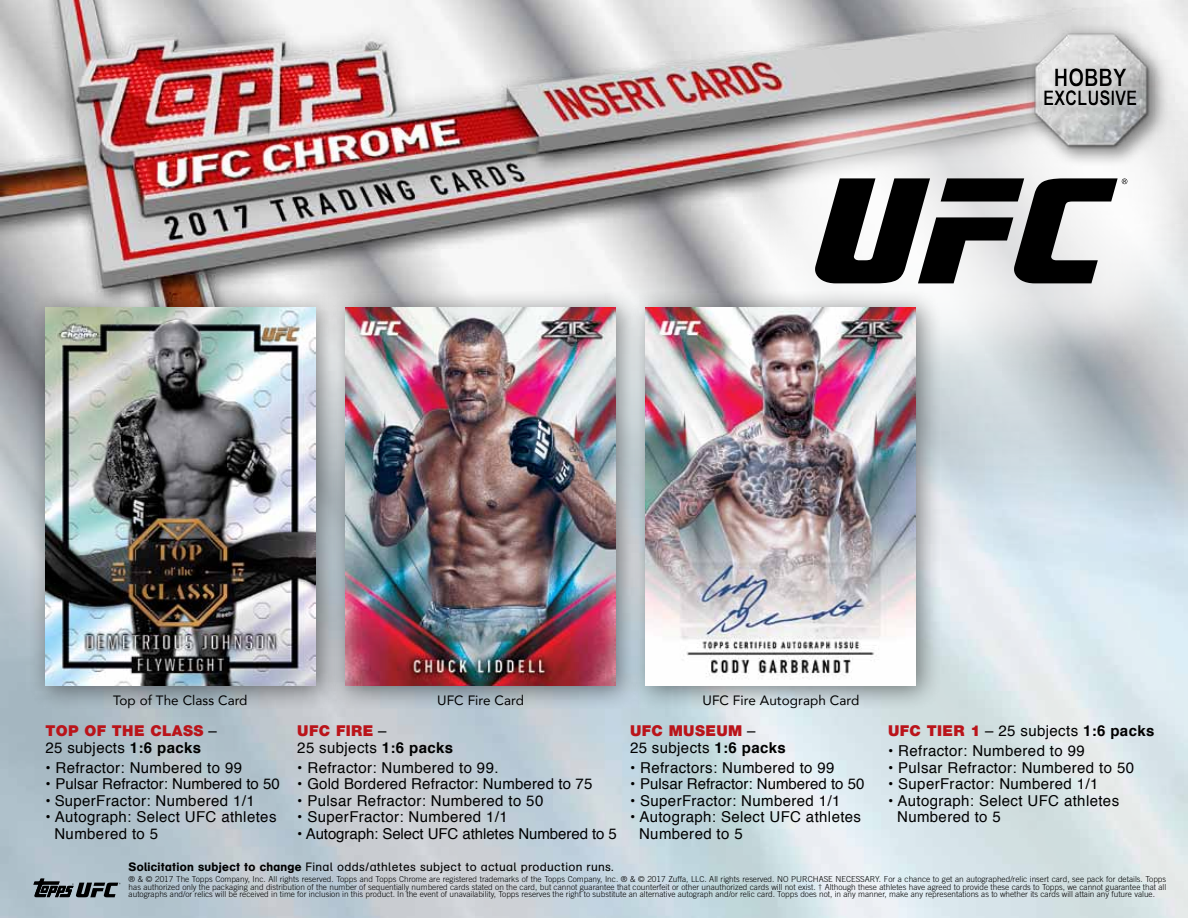
<style>
.page{position:relative;width:1188px;height:918px;background:#fff}
.page>*{position:absolute;margin:0;border:0;box-sizing:border-box;transform-origin:0 0}
.t1{font:700 24.3px "Arial Narrow";letter-spacing:.005em;color:#000}
.t2{font:700 20.25px "Arial Narrow";color:#000}
.t3{font:15px/16.5px "Helvetica";letter-spacing:.025em;color:#000}
.t4{font:15px "Helvetica";color:#000}
.t5{font:15px "Helvetica";letter-spacing:-.005em;color:#000}
.t6{font:900 15px "Helvetica Neue";letter-spacing:.025em;color:#ba141a}
.t7{font:13.5px "Avenir";letter-spacing:.005em;color:#000}
.t8{font:12px "AG Schoolbook Regular A";letter-spacing:.025em;color:#000}
.t9{font:300 8.25px/7.5px "Trade Gothic";color:#000;text-align:justify}
.s1{font-family:"Helvetica";font-weight:400;color:#000}
.s2{font-weight:700}
.s3{font-family:"Helvetica Neue";font-weight:900;color:#ba141a}
.s4{font-family:"AG Schoolbook";font-weight:500}
</style>
<div class="page">
<img style="left:0;top:0;width:1188px;height:918px">
<img style="left:0;top:0;width:1181px;height:367px">
<div style="left:27px;top:289px;width:315px;height:422px;background:#000;opacity:.45"></div>
<img style="left:45px;top:308px;width:270px;height:378px">
<div style="left:328px;top:289px;width:314px;height:422px;background:#000;opacity:.45"></div>
<img style="left:346px;top:308px;width:270px;height:378px">
<div style="left:718px;top:79px;width:470px;height:304px;background:#fff;opacity:.75"></div>
<svg style="left:815px;top:178px;width:312px;height:105px"></svg>
<svg style="left:33px;top:879px;width:88px;height:18px;background:#5b6369"></svg>
<div style="left:1025px;top:23px;width:144px;height:144px;background:#000;opacity:.45"></div>
<img style="left:1018px;top:22px;width:147px;height:135px">
<div style="left:1035px;top:56px;width:116px;height:53px;background:#fff;opacity:.75"></div>
<div style="left:1035px;top:60px;width:116px;height:51px;background:#000;opacity:.75"></div>
<div style="left:628px;top:289px;width:314px;height:422px;background:#000;opacity:.45"></div>
<img style="left:646px;top:308px;width:270px;height:378px">
<h1 class="t1" style="left:1054px;top:59px;width:74px">HOBBY</h1>
<h2 class="t2" style="left:1043px;top:83px;width:96px">EXCLUSIVE</h2>
<h3 class="t7" style="left:113px;top:690px;width:136px">Top of The Class Card</h3>
<h3 class="t7" style="left:437px;top:690px;width:88px">UFC Fire Card</h3>
<h3 class="t7" style="left:702px;top:690px;width:158px">UFC Fire Autograph Card</h3>
<h3 class="t6" style="left:45px;top:722px;width:173px">TOP OF THE CLASS <span class="s1">–</span></h3>
<h3 class="t3" style="left:45px;top:740px;width:157px">25 subjects <span class="s2">1:6 packs</span></h3>
<h3 class="t3" style="left:45px;top:760px;width:198px">• Refractor: Numbered to 99</h3>
<h3 class="t4" style="left:45px;top:772px;width:236px">• Pulsar Refractor: Numbered to 50</h3>
<h3 class="t3" style="left:45px;top:793px;width:211px">• SuperFractor: Numbered 1/1</h3>
<h3 class="t3" style="left:54px;top:809px;width:224px;text-indent:-9px">• Autograph: Select UFC athletes<br>Numbered to 5</h3>
<h3 class="t6" style="left:297px;top:722px;width:91px">UFC FIRE <span class="s1">–</span></h3>
<h3 class="t3" style="left:297px;top:740px;width:157px">25 subjects <span class="s2">1:6 packs</span></h3>
<h3 class="t3" style="left:297px;top:760px;width:203px">• Refractor: Numbered to 99.</h3>
<h3 class="t3" style="left:297px;top:776px;width:297px">• Gold Bordered Refractor: Numbered to 75</h3>
<h3 class="t3" style="left:297px;top:793px;width:248px">• Pulsar Refractor: Numbered to 50</h3>
<h3 class="t3" style="left:297px;top:809px;width:212px">• SuperFractor: Numbered 1/1</h3>
<h3 class="t5" style="left:297px;top:822px;width:321px">• Autograph: Select UFC athletes Numbered to 5</h3>
<p class="t9" style="left:129px;top:876px;width:1039px">® &amp; © 2017 The Topps Company, Inc. All rights reserved. Topps and Topps Chrome are registered trademarks of the Topps Company, Inc. ® &amp; © 2017 Zuffa, LLC. All rights reserved. NO PURCHASE NECESSARY. For a chance to get an autographed/relic insert card, see pack for details. Topps has authorized only the packaging and distribution of the number of sequentially numbered cards stated on the card, but cannot guarantee that counterfeit or other unauthorized cards will not exist. † Although these athletes have agreed to provide these cards to Topps, we cannot guarantee that all autographs and/or relics will be received in time for inclusion in this product. In the event of unavailability, Topps reserves the right to substitute an alternative autograph and/or relic card. Topps does not, in any manner, make any representations as to whether its cards will attain any future value.</p>
<h3 class="t3" style="left:888px;top:723px;width:268px"><span class="s3">UFC TIER 1</span> – 25 subjects <span class="s2">1:6 packs</span></h3>
<h3 class="t3" style="left:888px;top:743px;width:198px">• Refractor: Numbered to 99</h3>
<h3 class="t3" style="left:888px;top:760px;width:248px">• Pulsar Refractor: Numbered to 50</h3>
<h3 class="t3" style="left:888px;top:776px;width:212px">• SuperFractor: Numbered 1/1</h3>
<h3 class="t3" style="left:897px;top:793px;width:224px;text-indent:-9px">• Autograph: Select UFC athletes<br>Numbered to 5</h3>
<h3 class="t6" style="left:630px;top:722px;width:127px">UFC MUSEUM <span class="s1">–</span></h3>
<h3 class="t3" style="left:630px;top:740px;width:157px">25 subjects <span class="s2">1:6 packs</span></h3>
<h3 class="t3" style="left:630px;top:760px;width:206px">• Refractors: Numbered to 99</h3>
<h3 class="t4" style="left:630px;top:772px;width:236px">• Pulsar Refractor: Numbered to 50</h3>
<h3 class="t3" style="left:630px;top:793px;width:212px">• SuperFractor: Numbered 1/1</h3>
<h3 class="t3" style="left:639px;top:809px;width:224px;text-indent:-9px">• Autograph: Select UFC athletes<br>Numbered to 5</h3>
<h3 class="t8" style="left:129px;top:860px;width:487px"><span class="s4">Solicitation subject to change</span> Final odds/athletes subject to actual production runs.</h3>
</div>
